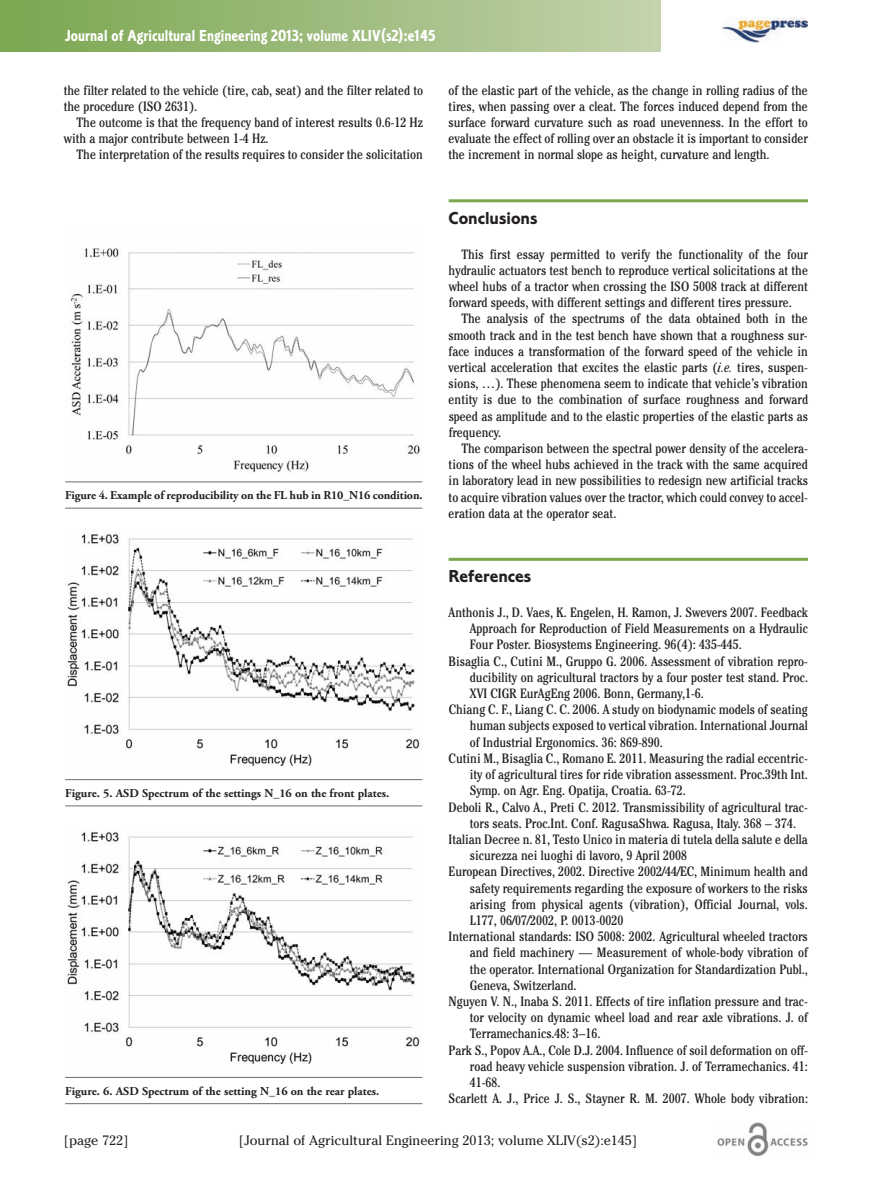
<style>
.page{position:relative;width:893px;height:1191px;background:#fff}
.page>*{position:absolute;margin:0;border:0;box-sizing:border-box;transform-origin:0 0}
.t1{font:18px "Corinthian Bold Plain";color:#231f20}
.t2{font:16.5px "Corinthian Bold Condensed Plain";color:#fff}
.t3{font:condensed 13.5px/16.2px "Cheltenham";color:#231f20;text-align:justify}
.t4{font:13.5px "Cheltenham";color:#231f20}
.t5{font:700 12px "Adobe Garamond Pro";color:#231f20}
.s1{font-style:italic}
</style>
<div class="page">
<hr style="left:449px;top:199px;width:359px;height:3px;background:#78a74d">
<hr style="left:449px;top:558px;width:359px;height:3px;background:#78a74d">
<img style="left:717px;top:1123px;width:91px;height:33px">
<img style="left:723px;top:17px;width:84px;height:26px">
<div style="left:0;top:0;width:660px;height:51px;background:linear-gradient(to right,#79a64f,#c3d2ac)"></div>
<img style="left:70px;top:248px;width:350px;height:224px">
<hr style="left:65px;top:481px;width:357px;height:1px;background:#6c6d70">
<hr style="left:65px;top:508px;width:357px;height:1px;background:#6c6d70">
<img style="left:65px;top:533px;width:356px;height:233px">
<hr style="left:65px;top:779px;width:357px;height:1px;background:#6c6d70">
<hr style="left:65px;top:805px;width:357px;height:1px;background:#6c6d70">
<img style="left:65px;top:831px;width:356px;height:233px">
<hr style="left:65px;top:1077px;width:357px;height:1px;background:#6c6d70">
<hr style="left:65px;top:1103px;width:357px;height:1px;background:#6c6d70">
<p class="t2" style="left:65px;top:30px;width:373px">Journal of Agricultural Engineering 2013; volume XLIV(s2):e145</p>
<p class="t3" style="left:64px;top:83px;width:361px">the filter related to the vehicle (tire, cab, seat) and the filter related to the procedure (ISO 2631).</p>
<p class="t3" style="left:64px;top:115px;width:361px;text-indent:13px">The outcome is that the frequency band of interest results 0.6-12 Hz with a major contribute between 1-4 Hz.</p>
<p class="t3" style="left:77px;top:148px;width:348px">The interpretation of the results requires to consider the solicitation</p>
<p class="t3" style="left:448px;top:83px;width:361px">of the elastic part of the vehicle, as the change in rolling radius of the tires, when passing over a cleat. The forces induced depend from the surface forward curvature such as road unevenness. In the effort to evaluate the effect of rolling over an obstacle it is important to consider the increment in normal slope as height, curvature and length.</p>
<p class="t5" style="left:65px;top:491px;width:359px">Figure 4. Example of reproducibility on the FL hub in R10_N16 condition.</p>
<h1 class="t1" style="left:449px;top:211px;width:90px">Conclusions</h1>
<p class="t3" style="left:449px;top:247px;width:361px;text-indent:13px">This first essay permitted to verify the functionality of the four hydraulic actuators test bench to reproduce vertical solicitations at the wheel hubs of a tractor when crossing the ISO 5008 track at different forward speeds, with different settings and different tires pressure.</p>
<p class="t3" style="left:449px;top:312px;width:361px;text-indent:13px">The analysis of the spectrums of the data obtained both in the smooth track and in the test bench have shown that a roughness sur&shy;face induces a transformation of the forward speed of the vehicle in vertical acceleration that excites the elastic parts (<span class="s1">i.e.</span> tires, suspen&shy;sions, …). These phenomena seem to indicate that vehicle’s vibration entity is due to the combination of surface roughness and forward speed as amplitude and to the elastic properties of the elastic parts as frequency.</p>
<p class="t3" style="left:449px;top:441px;width:361px;text-indent:13px">The comparison between the spectral power density of the accelera&shy;tions of the wheel hubs achieved in the track with the same acquired in laboratory lead in new possibilities to redesign new artificial tracks to acquire vibration values over the tractor, which could convey to accel&shy;eration data at the operator seat.</p>
<p class="t5" style="left:65px;top:788px;width:325px">Figure. 5. ASD Spectrum of the settings N_16 on the front plates.</p>
<p class="t5" style="left:65px;top:1086px;width:316px">Figure. 6. ASD Spectrum of the setting N_16 on the rear plates.</p>
<h1 class="t1" style="left:449px;top:570px;width:84px">References</h1>
<p class="t3" style="left:449px;top:605px;width:361px">Anthonis J., D. Vaes, K. Engelen, H. Ramon, J. Swevers 2007. Feedback</p>
<p class="t3" style="left:470px;top:622px;width:340px">Approach for Reproduction of Field Measurements on a Hydraulic</p>
<p class="t3" style="left:470px;top:638px;width:273px">Four Poster. Biosystems Engineering. 96(4): 435-445.</p>
<p class="t3" style="left:449px;top:654px;width:361px">Bisaglia C., Cutini M., Gruppo G. 2006. Assessment of vibration repro-</p>
<p class="t3" style="left:470px;top:670px;width:339px">ducibility on agricultural tractors by a four poster test stand. Proc.</p>
<p class="t3" style="left:470px;top:686px;width:235px">XVI CIGR EurAgEng 2006. Bonn, Germany,1-6.</p>
<p class="t3" style="left:449px;top:703px;width:361px">Chiang C. F., Liang C. C. 2006. A study on biodynamic models of seating</p>
<p class="t3" style="left:470px;top:719px;width:339px">human subjects exposed to vertical vibration. International Journal</p>
<p class="t3" style="left:470px;top:735px;width:194px">of Industrial Ergonomics. 36: 869-890.</p>
<p class="t3" style="left:449px;top:751px;width:361px">Cutini M., Bisaglia C., Romano E. 2011. Measuring the radial eccentric-</p>
<p class="t3" style="left:470px;top:767px;width:339px">ity of agricultural tires for ride vibration assessment. Proc.39th Int.</p>
<p class="t3" style="left:470px;top:784px;width:218px">Symp. on Agr. Eng. Opatija, Croatia. 63-72.</p>
<p class="t3" style="left:448px;top:800px;width:361px">Deboli R., Calvo A., Preti C. 2012. Transmissibility of agricultural trac-</p>
<p class="t3" style="left:470px;top:816px;width:328px">tors seats. Proc.Int. Conf. RagusaShwa. Ragusa, Italy. 368 – 374.</p>
<p class="t3" style="left:449px;top:832px;width:361px">Italian Decree n. 81, Testo Unico in materia di tutela della salute e della</p>
<p class="t3" style="left:470px;top:848px;width:219px">sicurezza nei luoghi di lavoro, 9 April 2008</p>
<p class="t3" style="left:449px;top:865px;width:361px">European Directives, 2002. Directive 2002/44/EC, Minimum health and</p>
<p class="t3" style="left:470px;top:881px;width:339px">safety requirements regarding the exposure of workers to the risks</p>
<p class="t3" style="left:470px;top:897px;width:339px">arising from physical agents (vibration), Official Journal, vols.</p>
<p class="t3" style="left:470px;top:913px;width:155px">L177, 06/07/2002, P. 0013-0020</p>
<p class="t3" style="left:449px;top:929px;width:361px">International standards: ISO 5008: 2002. Agricultural wheeled tractors</p>
<p class="t3" style="left:470px;top:946px;width:340px">and field machinery — Measurement of whole-body vibration of</p>
<p class="t3" style="left:470px;top:962px;width:340px">the operator. International Organization for Standardization Publ.,</p>
<p class="t3" style="left:470px;top:978px;width:108px">Geneva, Switzerland.</p>
<p class="t3" style="left:449px;top:994px;width:361px">Nguyen V. N., Inaba S. 2011. Effects of tire inflation pressure and trac-</p>
<p class="t3" style="left:470px;top:1010px;width:340px">tor velocity on dynamic wheel load and rear axle vibrations. J. of</p>
<p class="t3" style="left:470px;top:1027px;width:132px">Terramechanics.48: 3–16.</p>
<p class="t3" style="left:449px;top:1043px;width:361px">Park S., Popov A.A., Cole D.J. 2004. Influence of soil deformation on off-</p>
<p class="t3" style="left:470px;top:1059px;width:339px">road heavy vehicle suspension vibration. J. of Terramechanics. 41:</p>
<p class="t3" style="left:470px;top:1075px;width:32px">41-68.</p>
<p class="t3" style="left:449px;top:1091px;width:361px">Scarlett A. J., Price J. S., Stayner R. M. 2007. Whole body vibration:</p>
<p class="t4" style="left:64px;top:1132px;width:66px">[page 722]</p>
<p class="t4" style="left:239px;top:1132px;width:400px">[Journal of Agricultural Engineering 2013; volume XLIV(s2):e145]</p>
</div>
